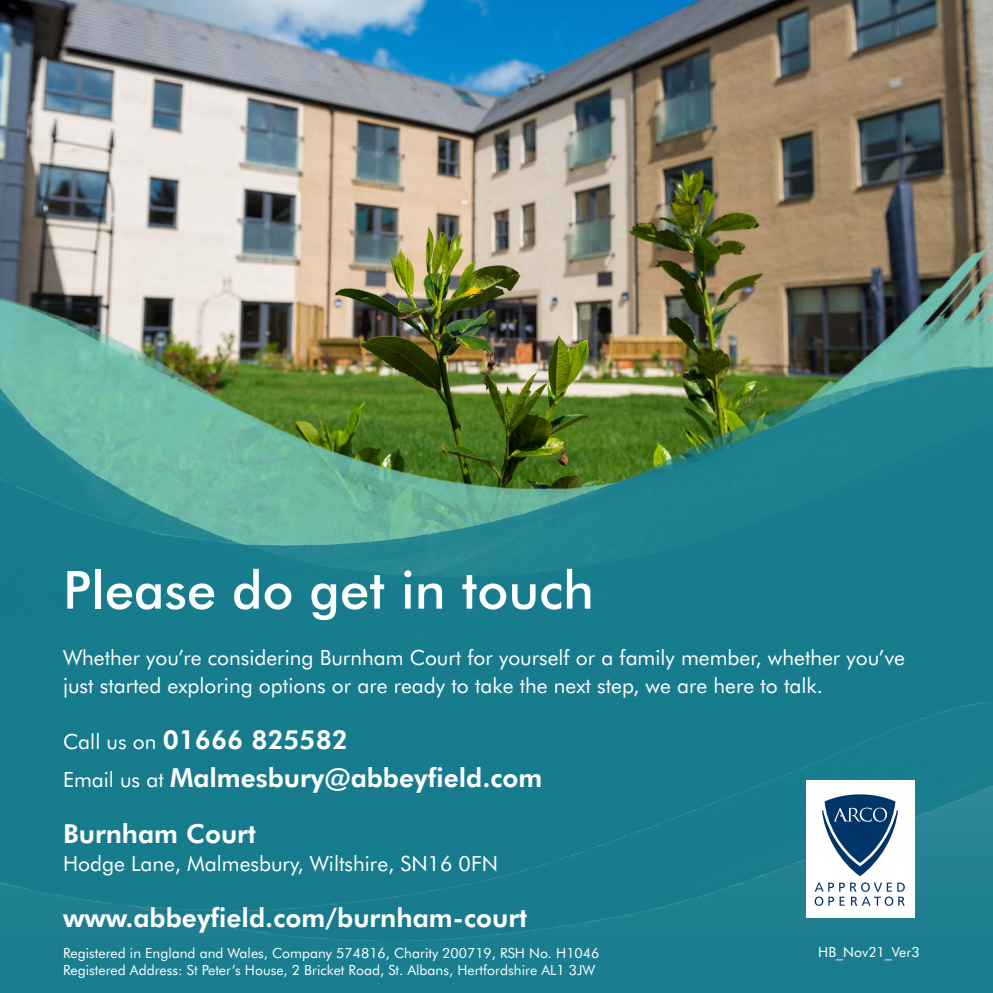
<style>
.page{position:relative;width:993px;height:993px;background:#fff}
.page>*{position:absolute;margin:0;border:0;box-sizing:border-box;transform-origin:0 0}
.HEADER_143{font:500 52.5px "Futura BT";color:#fff}
.HEADER_143-2{font:700 26.25px "Futura BT";color:#fff}
.HEADER_143-3{font:21px/28px "Futura BT";color:#fff}
.t1{font:14px "Futura BT";color:#fff}
.s1{font-weight:400;font-size:21px}
</style>
<div class="page">
<img style="left:0;top:0;width:992px;height:196px">
<img style="left:0;top:196px;width:992px;height:120px">
<img style="left:0;top:316px;width:992px;height:676px">
<div style="left:806px;top:779px;width:108px;height:138px;background:#fff"></div>
<svg style="left:814px;top:794px;width:90px;height:111px"></svg>
<p class="HEADER_143" style="left:63px;top:556px;width:532px">Please do get in touch</p>
<p class="HEADER_143-3" style="left:63px;top:642px;width:843px">Whether you’re considering Burnham Court for yourself or a family member, whether you’ve just started exploring options or are ready to take the next step, we are here to talk.</p>
<p class="HEADER_143-2" style="left:63px;top:722px;width:286px"><span class="s1">Call us on</span> 01666 825582</p>
<p class="HEADER_143-2" style="left:63px;top:760px;width:480px"><span class="s1">Email us at</span> Malmesbury@abbeyfield.com</p>
<p class="HEADER_143-2" style="left:63px;top:816px;width:194px">Burnham Court</p>
<p class="HEADER_143-3" style="left:63px;top:848px;width:436px">Hodge Lane, Malmesbury, Wiltshire, SN16 0FN</p>
<p class="HEADER_143-2" style="left:63px;top:900px;width:465px">www.abbeyfield.com/burnham-court</p>
<p class="t1" style="left:63px;top:943px;width:537px">Registered in England and Wales, Company 574816, Charity 200719, RSH No. H1046</p>
<p class="t1" style="left:818px;top:942px;width:103px">HB_Nov21_Ver3</p>
<p class="t1" style="left:63px;top:960px;width:533px">Registered Address: St Peter’s House, 2 Bricket Road, St. Albans, Hertfordshire AL1 3JW</p>
</div>
